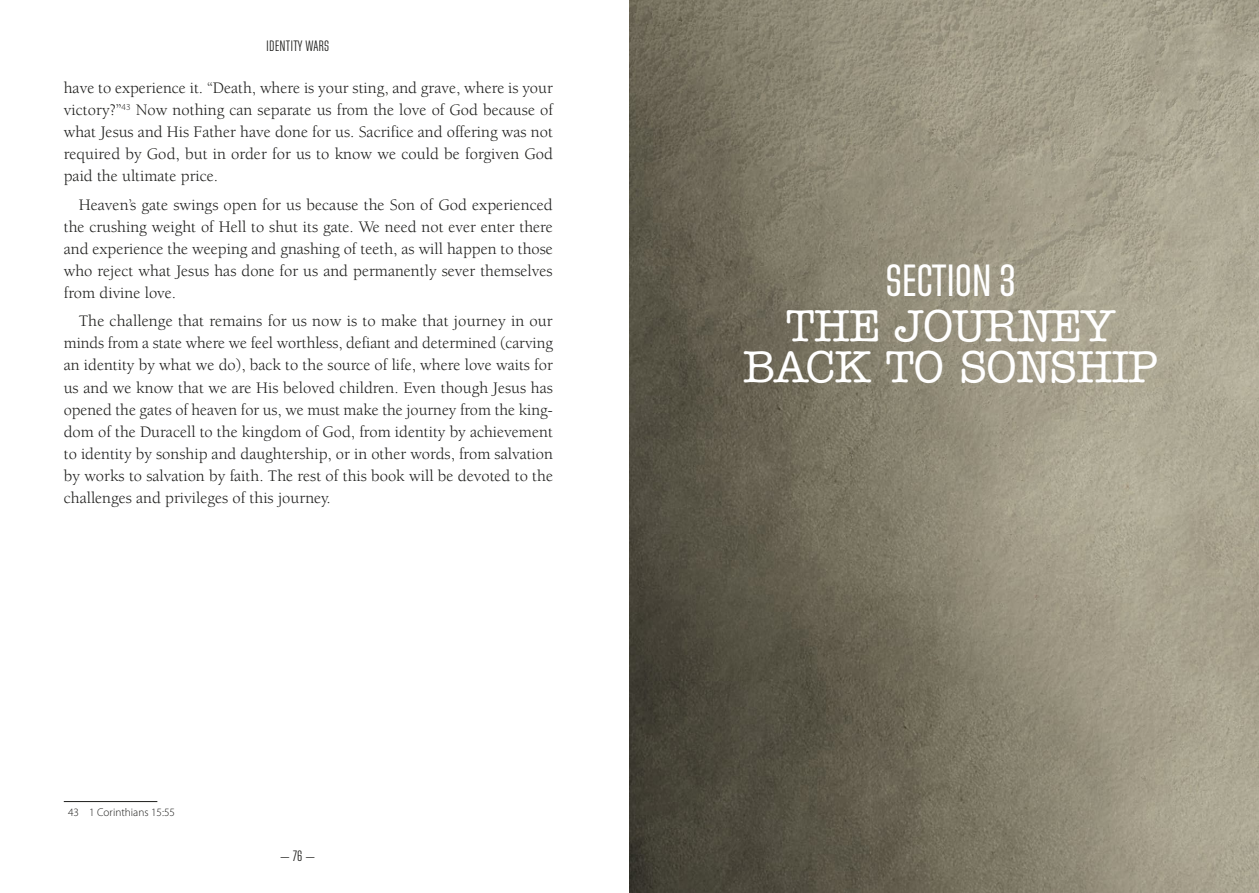
<style>
.page{position:relative;width:1259px;height:893px;background:#fff}
.page>*{position:absolute;margin:0;border:0;box-sizing:border-box;transform-origin:0 0}
.t1{font:500 45px/40.5px "American Typewriter Std";letter-spacing:-.015em;color:#fff;text-align:center}
.t2{font:45px "Directors Gothic 250";letter-spacing:-.015em;color:#fff}
.t3{font:16.5px/22px "Berkeley";color:#1d1d1b;text-align:justify}
.t4{font:300 15px "Directors Gothic 250";letter-spacing:.01em;color:#1d1d1b}
.t5{font:300 11.25px "Myriad Pro";color:#1d1d1b}
</style>
<div class="page">
<img style="left:629px;top:0;width:630px;height:893px">
<hr style="left:64px;top:801px;width:93px;height:1px;background:#1d1d1b">
<p class="t4" style="left:266px;top:38px;width:65px">IDENTITY WARS</p>
<p class="t3" style="left:64px;top:77px;width:491px">have to experience it. “Death, where is your sting, and grave, where is your victory?”<sup>43</sup> Now nothing can separate us from the love of God because of what Jesus and His Father have done for us. Sacrifice and offering was not required by God, but in order for us to know we could be forgiven God paid the ultimate price.</p>
<p class="t3" style="left:64px;top:194px;width:490px;text-indent:15px">Heaven’s gate swings open for us because the Son of God experienced the crushing weight of Hell to shut its gate. We need not ever enter there and experience the weeping and gnashing of teeth, as will happen to those who reject what Jesus has done for us and permanently sever themselves from divine love.</p>
<p class="t3" style="left:64px;top:310px;width:491px;text-indent:15px">The challenge that remains for us now is to make that journey in our minds from a state where we feel worthless, defiant and determined (carving an identity by what we do), back to the source of life, where love waits for us and we know that we are His beloved children. Even though Jesus has opened the gates of heaven for us, we must make the journey from the king&shy;dom of the Duracell to the kingdom of God, from identity by achievement to identity by sonship and daughtership, or in other words, from salvation by works to salvation by faith. The rest of this book will be devoted to the challenges and privileges of this journey.</p>
<p class="t5" style="left:68px;top:806px;width:108px">43 1 Corinthians 15:55</p>
<p class="t4" style="left:280px;top:848px;width:36px">— 76 —</p>
<h1 class="t2" style="left:885px;top:256px;width:132px">SECTION 3</h1>
<h1 class="t1" style="left:743px;top:306px;width:416px">THE JOURNEY<br>BACK TO SONSHIP</h1>
</div>
